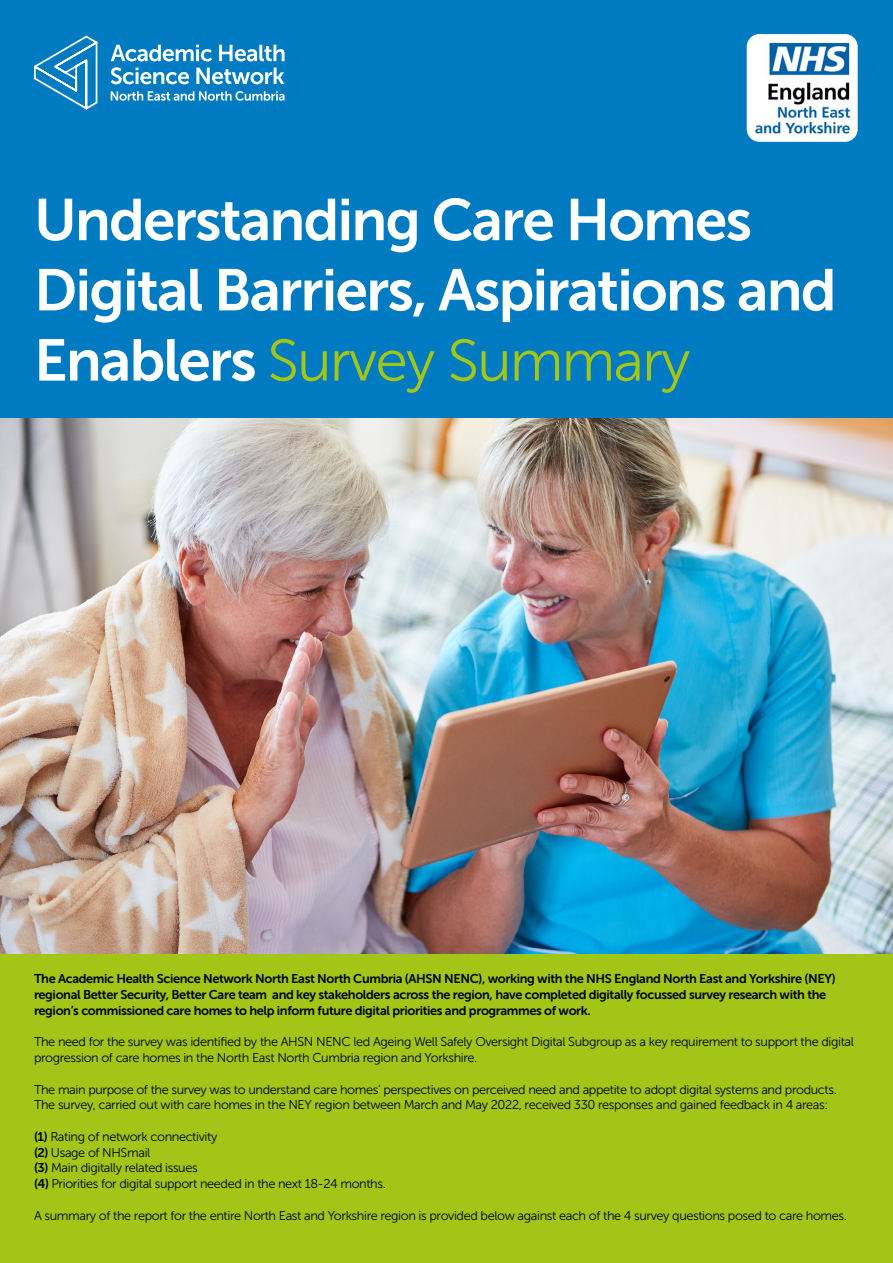
<style>
.page{position:relative;width:893px;height:1263px;background:#fff}
.page>*{position:absolute;margin:0;border:0;box-sizing:border-box;transform-origin:0 0}
.t1{font:58.5px/70.2px "Museo Sans 700";letter-spacing:-.03em;color:#fff}
.t2{font:58.5px "Museo Sans 300";letter-spacing:-.03em;color:#a2c617}
.t3{font:12.75px/15.8px "Museo Sans 300";letter-spacing:-.03em;color:#000}
.t4{font:12.75px/15.8px "Museo Sans 700";letter-spacing:-.03em;color:#000}
.s1{font-family:"Museo Sans 700";color:#fff}
.s2{font-family:"Museo Sans 700"}
</style>
<div class="page">
<div style="left:0;top:0;width:893px;height:930px;background:#007bc2"></div>
<img style="left:747px;top:34px;width:111px;height:108px">
<div style="left:0;top:930px;width:893px;height:333px;background:#a2c617"></div>
<svg style="left:111px;top:45px;width:101px;height:16px"></svg>
<svg style="left:219px;top:45px;width:66px;height:16px"></svg>
<svg style="left:111px;top:67px;width:78px;height:17px"></svg>
<svg style="left:196px;top:68px;width:89px;height:16px"></svg>
<svg style="left:111px;top:91px;width:174px;height:10px"></svg>
<svg style="left:34px;top:36px;width:63px;height:73px"></svg>
<img style="left:0;top:419px;width:893px;height:535px">
<h1 class="t1" style="left:34px;top:185px;width:804px">Understanding Care Homes<br>Digital Barriers, Aspirations and</h1>
<h1 class="t2" style="left:34px;top:329px;width:658px"><span class="s1">Enablers</span> Survey Summary</h1>
<p class="t4" style="left:34px;top:971px;width:803px">The Academic Health Science Network North East North Cumbria (AHSN NENC), working with the NHS England North East and Yorkshire (NEY) regional Better Security, Better Care team and key stakeholders across the region, have completed digitally focussed survey research with the region’s commissioned care homes to help inform future digital priorities and programmes of work.</p>
<p class="t3" style="left:34px;top:1034px;width:821px">The need for the survey was identified by the AHSN NENC led Ageing Well Safely Oversight Digital Subgroup as a key requirement to support the digital progression of care homes in the North East North Cumbria region and Yorkshire.</p>
<p class="t3" style="left:34px;top:1081px;width:804px">The main purpose of the survey was to understand care homes’ perspectives on perceived need and appetite to adopt digital systems and products.<br>The survey, carried out with care homes in the NEY region between March and May 2022, received 330 responses and gained feedback in 4 areas:</p>
<p class="t3" style="left:34px;top:1129px;width:353px"><span class="s2">(1)</span> Rating of network connectivity<br><span class="s2">(2)</span> Usage of NHSmail<br><span class="s2">(3)</span> Main digitally related issues<br><span class="s2">(4)</span> Priorities for digital support needed in the next 18-24 months.</p>
<p class="t3" style="left:34px;top:1207px;width:814px">A summary of the report for the entire North East and Yorkshire region is provided below against each of the 4 survey questions posed to care homes.</p>
</div>
